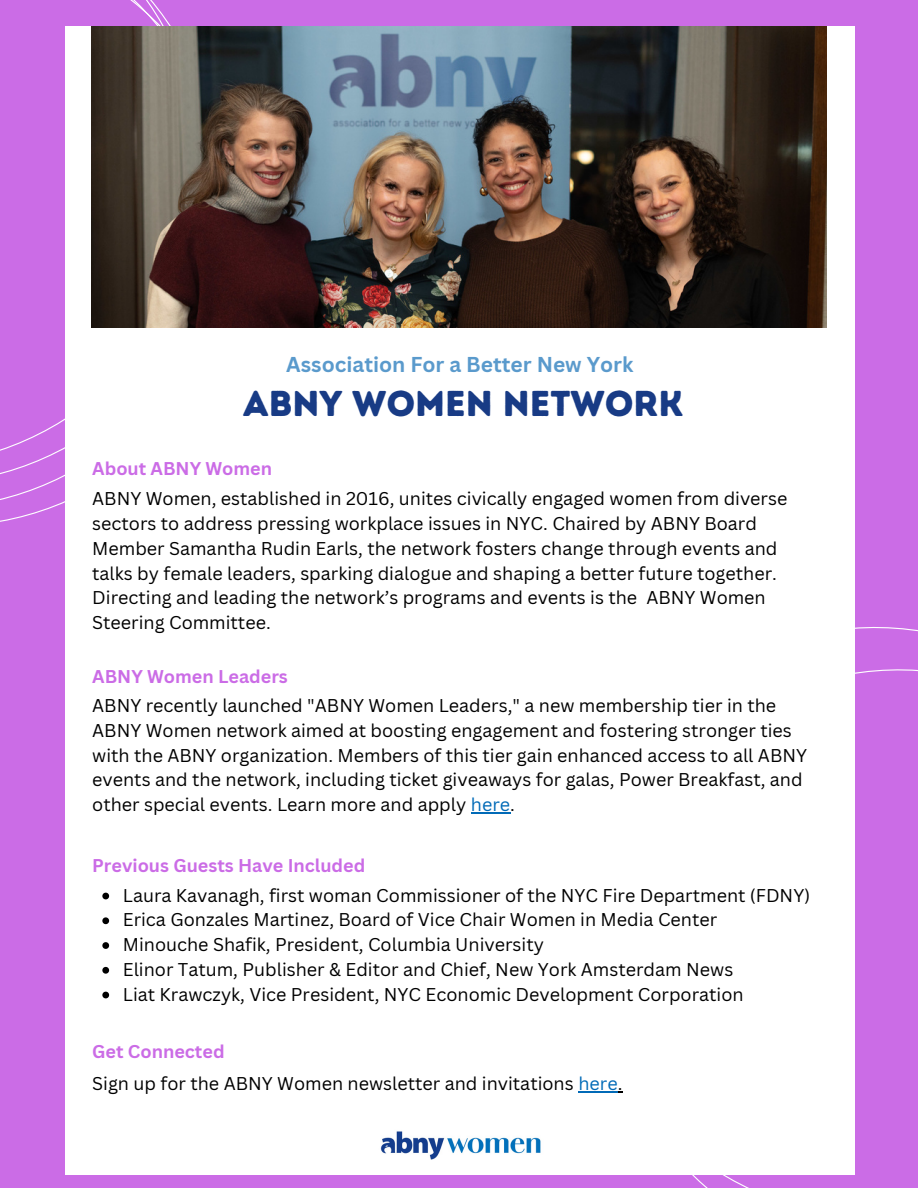
<style>
.page{position:relative;width:918px;height:1188px;background:#cb6ce6}
.page>*{position:absolute;margin:0;border:0;box-sizing:border-box;transform-origin:0 0}
.t1{font:36px "Intro Rust Base";color:#183b85}
.t2{font:700 21px "Canva Sans";color:#5a9acc}
.t3{font:18px/24.8px "Canva Sans";color:#000}
.t4{font:700 18px "Canva Sans";color:#cb6ce6}
.s1{color:#016ab7}
</style>
<div class="page">
<div style="left:65px;top:26px;width:789px;height:1149px;background:#fff"></div>
<svg style="left:547px;top:594px;width:371px;height:581px;background:#faf1fc"></svg>
<svg style="left:571px;top:637px;width:347px;height:551px"></svg>
<div style="left:65px;top:328px;width:212px;height:231px;background:#fff"></div>
<svg style="left:0;top:0;width:259px;height:541px"></svg>
<img style="left:342px;top:1127px;width:236px;height:33px">
<img style="left:92px;top:26px;width:734px;height:302px">
<hr style="left:471px;top:812px;width:39px;height:1px;background:#016ab7">
<svg style="left:102px;top:893px;width:7px;height:6px"></svg>
<svg style="left:102px;top:917px;width:7px;height:7px"></svg>
<svg style="left:102px;top:942px;width:7px;height:7px"></svg>
<svg style="left:102px;top:967px;width:7px;height:7px"></svg>
<svg style="left:102px;top:992px;width:7px;height:6px"></svg>
<hr style="left:578px;top:1091px;width:40px;height:1px;background:#016ab7">
<p class="t2" style="left:286px;top:350px;width:349px">Association For a Better New York</p>
<p class="t1" style="left:243px;top:381px;width:442px">ABNY WOMEN NETWORK</p>
<h1 class="t4" style="left:92px;top:455px;width:181px">About ABNY Women</h1>
<h2 class="t3" style="left:92px;top:486px;width:697px">ABNY Women, established in 2016, unites civically engaged women from diverse sectors to address pressing workplace issues in NYC. Chaired by ABNY Board Member Samantha Rudin Earls, the network fosters change through events and talks by female leaders, sparking dialogue and shaping a better future together.<br>Directing and leading the network’s programs and events is the ABNY Women Steering Committee.</h2>
<h3 class="t4" style="left:92px;top:664px;width:197px">ABNY Women Leaders</h3>
<p class="t3" style="left:92px;top:693px;width:716px">ABNY recently launched "ABNY Women Leaders," a new membership tier in the ABNY Women network aimed at boosting engagement and fostering stronger ties with the ABNY organization. Members of this tier gain enhanced access to all ABNY events and the network, including ticket giveaways for galas, Power Breakfast, and other special events. Learn more and apply <span class="s1">here</span>.</p>
<h3 class="t4" style="left:92px;top:853px;width:275px">Previous Guests Have Included</h3>
<p class="t3" style="left:123px;top:882px;width:689px">Laura Kavanagh, first woman Commissioner of the NYC Fire Department (FDNY)</p>
<p class="t3" style="left:123px;top:907px;width:596px">Erica Gonzales Martinez, Board of Vice Chair Women in Media Center</p>
<p class="t3" style="left:123px;top:932px;width:423px">Minouche Shafik, President, Columbia University</p>
<p class="t3" style="left:123px;top:957px;width:612px">Elinor Tatum, Publisher &amp; Editor and Chief, New York Amsterdam News</p>
<p class="t3" style="left:123px;top:981px;width:622px">Liat Krawczyk, Vice President, NYC Economic Development Corporation</p>
<p class="t4" style="left:92px;top:1039px;width:134px">Get Connected</p>
<h3 class="t3" style="left:92px;top:1071px;width:532px">Sign up for the ABNY Women newsletter and invitations <span class="s1">here</span>.</h3>
</div>
